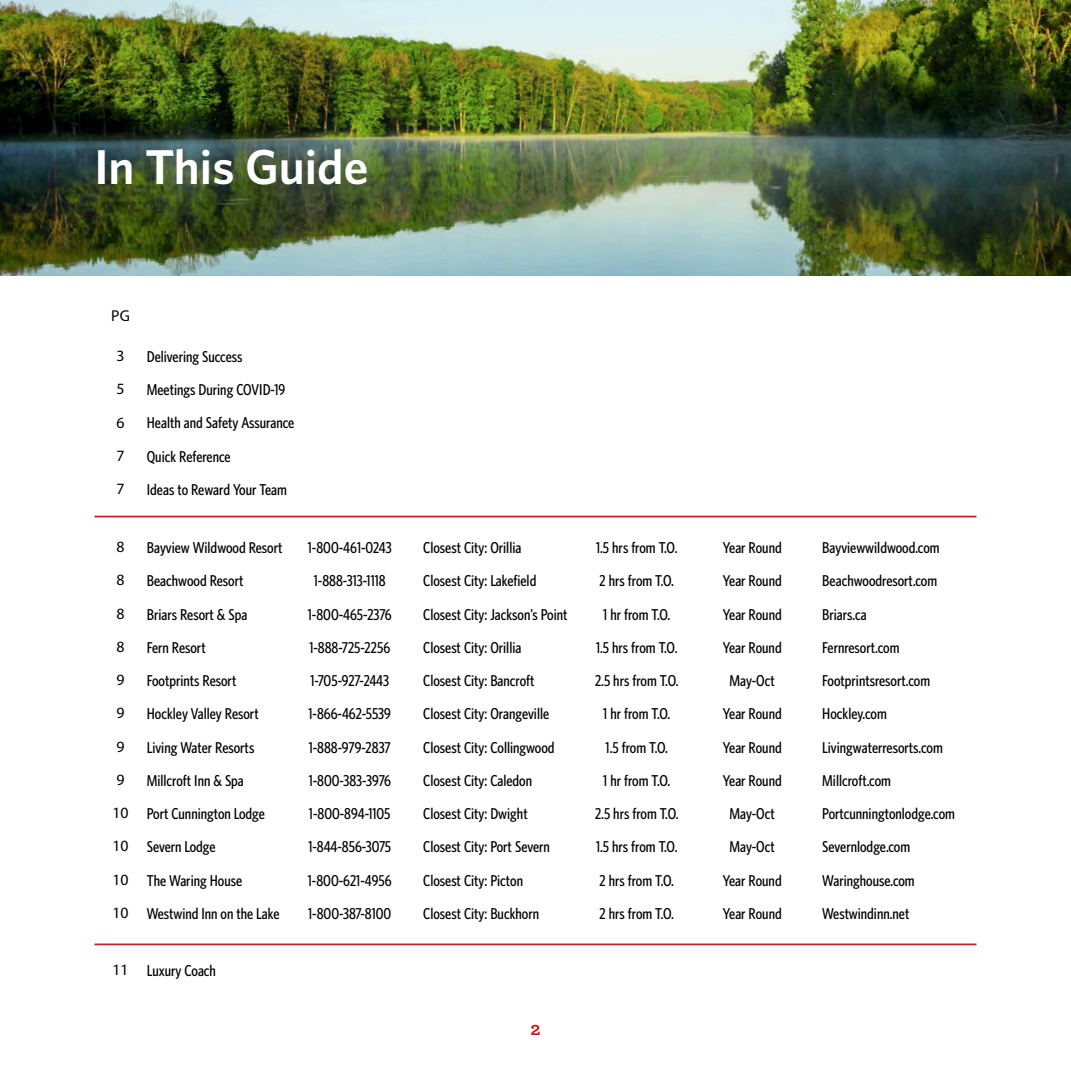
<style>
.page{position:relative;width:1071px;height:1071px;background:#fff}
.page>*{position:absolute;margin:0;border:0;box-sizing:border-box;transform-origin:0 0}
.Main_Body_Copy{font:600 49px "Whitney HTF";color:#fff}
.t1{font:700 19.25px "Archer";color:#c22026}
.t2{font:500 condensed 15.75px "Whitney HTF";color:#000}
.t3{font:15.75px "Myriad Pro";color:#000}
</style>
<div class="page">
<hr style="left:94px;top:516px;width:882px;height:1px;background:#c22026">
<hr style="left:94px;top:944px;width:882px;height:1px;background:#c22026">
<img style="left:0;top:0;width:1071px;height:276px">
<p class="Main_Body_Copy" style="left:94px;top:137px;width:275px">In This Guide</p>
<p class="t3" style="left:111px;top:306px;width:20px">PG</p>
<p class="t3" style="left:117px;top:346px;width:10px">3</p>
<p class="t3" style="left:117px;top:379px;width:10px">5</p>
<p class="t3" style="left:117px;top:413px;width:10px">6</p>
<p class="t3" style="left:117px;top:446px;width:10px">7</p>
<p class="t3" style="left:117px;top:479px;width:10px">7</p>
<p class="t2" style="left:147px;top:347px;width:97px">Delivering Success</p>
<p class="t2" style="left:147px;top:381px;width:140px">Meetings During COVID-19</p>
<p class="t2" style="left:147px;top:414px;width:149px">Health and Safety Assurance</p>
<p class="t2" style="left:147px;top:447px;width:85px">Quick Reference</p>
<p class="t2" style="left:147px;top:480px;width:142px">Ideas to Reward Your Team</p>
<p class="t3" style="left:117px;top:537px;width:10px">8</p>
<p class="t3" style="left:117px;top:570px;width:10px">8</p>
<p class="t3" style="left:117px;top:604px;width:10px">8</p>
<p class="t3" style="left:117px;top:637px;width:10px">8</p>
<p class="t3" style="left:117px;top:670px;width:10px">9</p>
<p class="t3" style="left:117px;top:703px;width:10px">9</p>
<p class="t3" style="left:117px;top:737px;width:10px">9</p>
<p class="t3" style="left:117px;top:770px;width:10px">9</p>
<p class="t3" style="left:113px;top:803px;width:18px">10</p>
<p class="t3" style="left:113px;top:836px;width:18px">10</p>
<p class="t3" style="left:113px;top:870px;width:18px">10</p>
<p class="t3" style="left:113px;top:903px;width:18px">10</p>
<p class="t2" style="left:147px;top:538px;width:137px">Bayview Wildwood Resort</p>
<p class="t2" style="left:308px;top:538px;width:85px">1-800-461-0243</p>
<p class="t2" style="left:423px;top:538px;width:100px">Closest City: Orillia</p>
<p class="t2" style="left:596px;top:538px;width:83px">1.5 hrs from T.O.</p>
<p class="t2" style="left:723px;top:538px;width:60px">Year Round</p>
<p class="t2" style="left:822px;top:538px;width:119px">Bayviewwildwood.com</p>
<p class="t2" style="left:147px;top:572px;width:98px">Beachwood Resort</p>
<p class="t2" style="left:314px;top:572px;width:73px">1-888-313-1118</p>
<p class="t2" style="left:423px;top:572px;width:115px">Closest City: Lakefield</p>
<p class="t2" style="left:600px;top:572px;width:76px">2 hrs from T.O.</p>
<p class="t2" style="left:723px;top:572px;width:60px">Year Round</p>
<p class="t2" style="left:822px;top:572px;width:116px">Beachwoodresort.com</p>
<p class="t2" style="left:147px;top:605px;width:102px">Briars Resort &amp; Spa</p>
<p class="t2" style="left:308px;top:605px;width:85px">1-800-465-2376</p>
<p class="t2" style="left:423px;top:605px;width:146px">Closest City: Jackson’s Point</p>
<p class="t2" style="left:603px;top:605px;width:68px">1 hr from T.O.</p>
<p class="t2" style="left:723px;top:605px;width:60px">Year Round</p>
<p class="t2" style="left:822px;top:605px;width:46px">Briars.ca</p>
<p class="t2" style="left:147px;top:638px;width:60px">Fern Resort</p>
<p class="t2" style="left:309px;top:638px;width:82px">1-888-725-2256</p>
<p class="t2" style="left:423px;top:638px;width:100px">Closest City: Orillia</p>
<p class="t2" style="left:596px;top:638px;width:83px">1.5 hrs from T.O.</p>
<p class="t2" style="left:723px;top:638px;width:60px">Year Round</p>
<p class="t2" style="left:822px;top:638px;width:79px">Fernresort.com</p>
<p class="t2" style="left:147px;top:671px;width:91px">Footprints Resort</p>
<p class="t2" style="left:310px;top:671px;width:80px">1-705-927-2443</p>
<p class="t2" style="left:423px;top:671px;width:113px">Closest City: Bancroft</p>
<p class="t2" style="left:595px;top:671px;width:85px">2.5 hrs from T.O.</p>
<p class="t2" style="left:730px;top:671px;width:47px">May-Oct</p>
<p class="t2" style="left:822px;top:671px;width:109px">Footprintsresort.com</p>
<p class="t2" style="left:147px;top:705px;width:113px">Hockley Valley Resort</p>
<p class="t2" style="left:309px;top:705px;width:84px">1-866-462-5539</p>
<p class="t2" style="left:423px;top:705px;width:127px">Closest City: Orangeville</p>
<p class="t2" style="left:603px;top:705px;width:68px">1 hr from T.O.</p>
<p class="t2" style="left:723px;top:705px;width:60px">Year Round</p>
<p class="t2" style="left:822px;top:705px;width:66px">Hockley.com</p>
<p class="t2" style="left:147px;top:738px;width:109px">Living Water Resorts</p>
<p class="t2" style="left:309px;top:738px;width:84px">1-888-979-2837</p>
<p class="t2" style="left:423px;top:738px;width:133px">Closest City: Collingwood</p>
<p class="t2" style="left:606px;top:738px;width:64px">1.5 from T.O.</p>
<p class="t2" style="left:723px;top:738px;width:60px">Year Round</p>
<p class="t2" style="left:822px;top:738px;width:122px">Livingwaterresorts.com</p>
<p class="t2" style="left:147px;top:771px;width:99px">Millcroft Inn &amp; Spa</p>
<p class="t2" style="left:309px;top:771px;width:84px">1-800-383-3976</p>
<p class="t2" style="left:423px;top:771px;width:110px">Closest City: Caledon</p>
<p class="t2" style="left:603px;top:771px;width:68px">1 hr from T.O.</p>
<p class="t2" style="left:723px;top:771px;width:60px">Year Round</p>
<p class="t2" style="left:822px;top:771px;width:70px">Millcroft.com</p>
<p class="t2" style="left:147px;top:804px;width:120px">Port Cunnington Lodge</p>
<p class="t2" style="left:309px;top:804px;width:83px">1-800-894-1105</p>
<p class="t2" style="left:423px;top:804px;width:106px">Closest City: Dwight</p>
<p class="t2" style="left:595px;top:804px;width:85px">2.5 hrs from T.O.</p>
<p class="t2" style="left:730px;top:804px;width:47px">May-Oct</p>
<p class="t2" style="left:822px;top:804px;width:134px">Portcunningtonlodge.com</p>
<p class="t2" style="left:147px;top:838px;width:70px">Severn Lodge</p>
<p class="t2" style="left:308px;top:838px;width:84px">1-844-856-3075</p>
<p class="t2" style="left:423px;top:838px;width:128px">Closest City: Port Severn</p>
<p class="t2" style="left:596px;top:838px;width:83px">1.5 hrs from T.O.</p>
<p class="t2" style="left:730px;top:838px;width:47px">May-Oct</p>
<p class="t2" style="left:822px;top:838px;width:89px">Severnlodge.com</p>
<p class="t2" style="left:147px;top:871px;width:97px">The Waring House</p>
<p class="t2" style="left:308px;top:871px;width:85px">1-800-621-4956</p>
<p class="t2" style="left:423px;top:871px;width:101px">Closest City: Picton</p>
<p class="t2" style="left:600px;top:871px;width:76px">2 hrs from T.O.</p>
<p class="t2" style="left:723px;top:871px;width:60px">Year Round</p>
<p class="t2" style="left:822px;top:871px;width:94px">Waringhouse.com</p>
<p class="t2" style="left:147px;top:904px;width:134px">Westwind Inn on the Lake</p>
<p class="t2" style="left:308px;top:904px;width:85px">1-800-387-8100</p>
<p class="t2" style="left:423px;top:904px;width:117px">Closest City: Buckhorn</p>
<p class="t2" style="left:600px;top:904px;width:76px">2 hrs from T.O.</p>
<p class="t2" style="left:723px;top:904px;width:60px">Year Round</p>
<p class="t2" style="left:822px;top:904px;width:89px">Westwindinn.net</p>
<p class="t3" style="left:113px;top:960px;width:18px">11</p>
<p class="t2" style="left:147px;top:962px;width:71px">Luxury Coach</p>
<p class="t1" style="left:530px;top:1013px;width:12px">2</p>
</div>
